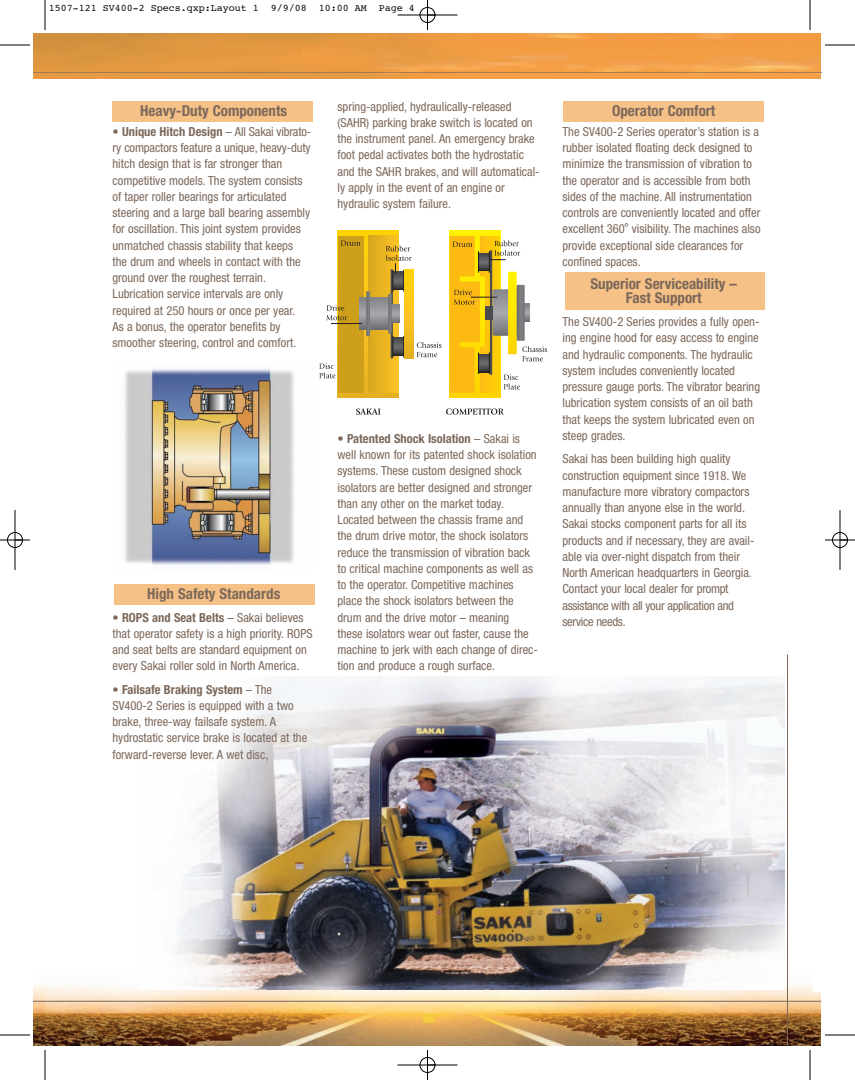
<style>
.page{position:relative;width:855px;height:1080px;background:#fff}
.page>*{position:absolute;margin:0;border:0;box-sizing:border-box;transform-origin:0 0}
.t1{font:700 condensed 15px/13.5px "Helvetica Neue";color:#7c685a;text-align:center}
.t2{font:700 condensed 15px "Helvetica Neue";color:#7c685a}
.t3{font:condensed 12.5px/16.2px "Helvetica Neue";color:#7c685a}
.t4{font:10px "Courier";color:#000}
.s1{font-weight:700}
.s2{font-size:17.5px}
</style>
<div class="page">
<img style="left:34px;top:34px;width:787px;height:45px">
<img style="left:44px;top:992px;width:777px;height:53px">
<img style="left:34px;top:976px;width:10px;height:69px">
<div style="left:112px;top:101px;width:201px;height:21px;background:#f5c187"></div>
<div style="left:563px;top:101px;width:201px;height:21px;background:#f5c187"></div>
<div style="left:114px;top:584px;width:201px;height:21px;background:#f5c187"></div>
<div style="left:565px;top:272px;width:200px;height:38px;background:#f5c187"></div>
<img style="left:176px;top:677px;width:608px;height:313px">
<hr style="left:34px;top:1001px;width:787px;height:1px;background:#7c685a">
<hr style="left:787px;top:655px;width:1px;height:391px;background:#7c685a">
<img style="left:34px;top:72px;width:787px;height:1px">
<svg style="left:338px;top:231px;width:61px;height:167px"></svg>
<svg style="left:368px;top:236px;width:31px;height:157px;background:#e5b222"></svg>
<hr style="left:391px;top:269px;width:2px;height:90px;background:#4b4c4d">
<div style="left:338px;top:236px;width:25px;height:157px;background:#cd9f1a"></div>
<svg style="left:359px;top:298px;width:29px;height:32px"></svg>
<svg style="left:392px;top:305px;width:8px;height:18px"></svg>
<svg style="left:366px;top:291px;width:4px;height:45px"></svg>
<svg style="left:388px;top:294px;width:4px;height:40px"></svg>
<svg style="left:393px;top:338px;width:10px;height:18px"></svg>
<svg style="left:392px;top:336px;width:1px;height:21px"></svg>
<svg style="left:403px;top:336px;width:1px;height:21px"></svg>
<svg style="left:404px;top:269px;width:9px;height:89px"></svg>
<svg style="left:319px;top:363px;width:17px;height:15px"></svg>
<svg style="left:417px;top:342px;width:25px;height:15px"></svg>
<svg style="left:341px;top:241px;width:20px;height:5px"></svg>
<svg style="left:326px;top:305px;width:21px;height:15px"></svg>
<hr style="left:331px;top:323px;width:31px;height:1px;background:#231f20">
<svg style="left:386px;top:246px;width:26px;height:46px"></svg>
<svg style="left:356px;top:408px;width:24px;height:7px"></svg>
<svg style="left:449px;top:231px;width:51px;height:167px"></svg>
<svg style="left:449px;top:236px;width:98px;height:157px"></svg>
<svg style="left:446px;top:408px;width:58px;height:7px"></svg>
<img style="left:124px;top:368px;width:170px;height:197px">
<hr style="left:45px;top:0;width:1px;height:30px;background:#000">
<hr style="left:0;top:45px;width:30px;height:1px;background:#000">
<hr style="left:810px;top:0;width:1px;height:30px;background:#000">
<hr style="left:825px;top:45px;width:30px;height:1px;background:#000">
<hr style="left:45px;top:1050px;width:1px;height:30px;background:#000">
<hr style="left:0;top:1035px;width:30px;height:1px;background:#000">
<hr style="left:810px;top:1050px;width:1px;height:30px;background:#000">
<hr style="left:825px;top:1035px;width:30px;height:1px;background:#000">
<hr style="left:398px;top:15px;width:60px;height:1px;background:#000">
<hr style="left:398px;top:1065px;width:60px;height:1px;background:#000">
<hr style="left:15px;top:510px;width:1px;height:60px;background:#000">
<hr style="left:840px;top:510px;width:1px;height:60px;background:#000">
<hr style="left:427px;top:0;width:1px;height:30px;background:#000">
<hr style="left:427px;top:1050px;width:1px;height:30px;background:#000">
<hr style="left:0;top:540px;width:30px;height:1px;background:#000">
<hr style="left:825px;top:540px;width:30px;height:1px;background:#000">
<div style="left:420px;top:7px;width:15px;height:16px;border:1px solid #000;border-radius:50%"></div>
<div style="left:420px;top:1057px;width:15px;height:16px;border:1px solid #000;border-radius:50%"></div>
<div style="left:7px;top:532px;width:16px;height:16px;border:1px solid #000;border-radius:50%"></div>
<div style="left:832px;top:532px;width:16px;height:16px;border:1px solid #000;border-radius:50%"></div>
<p class="t4" style="left:49px;top:4px;width:368px">1507-121 SV400-2 Specs.qxp:Layout 1 9/9/08 10:00 AM Page 4</p>
<p class="t1" style="left:140px;top:105px;width:148px">Heavy-Duty Components</p>
<p class="t3" style="left:112px;top:124px;width:200px"><span class="s1">• Unique Hitch Design</span> – All Sakai vibrato&shy;ry compactors feature a unique, heavy-duty hitch design that is far stronger than competitive models. The system consists of taper roller bearings for articulated steering and a large ball bearing assembly for oscillation. This joint system provides unmatched chassis stability that keeps<br>the drum and wheels in contact with the ground over the roughest terrain.<br>Lubrication service intervals are only required at 250 hours or once per year.<br>As a bonus, the operator benefits by smoother steering, control and comfort.</p>
<p class="t2" style="left:147px;top:589px;width:135px">High Safety Standards</p>
<p class="t3" style="left:112px;top:610px;width:202px"><span class="s1">• ROPS and Seat Belts</span> – Sakai believes that operator safety is a high priority. ROPS and seat belts are standard equipment on every Sakai roller sold in North America.</p>
<p class="t3" style="left:112px;top:682px;width:196px"><span class="s1">• Failsafe Braking System</span> – The SV400-2 Series is equipped with a two brake, three-way failsafe system. A hydrostatic service brake is located at the forward-reverse lever. A wet disc,</p>
<p class="t3" style="left:338px;top:99px;width:204px">spring-applied, hydraulically-released (SAHR) parking brake switch is located on the instrument panel. An emergency brake foot pedal activates both the hydrostatic and the SAHR brakes, and will automatical&shy;ly apply in the event of an engine or hydraulic system failure.</p>
<p class="t3" style="left:338px;top:431px;width:202px"><span class="s1">• Patented Shock Isolation</span> – Sakai is well known for its patented shock isolation systems. These custom designed shock isolators are better designed and stronger than any other on the market today.<br>Located between the chassis frame and the drum drive motor, the shock isolators reduce the transmission of vibration back to critical machine components as well as to the operator. Competitive machines place the shock isolators between the drum and the drive motor – meaning<br>these isolators wear out faster, cause the machine to jerk with each change of direc&shy;tion and produce a rough surface.</p>
<p class="t1" style="left:612px;top:105px;width:105px">Operator Comfort</p>
<p class="t3" style="left:562px;top:124px;width:200px">The SV400-2 Series operator’s station is a rubber isolated floating deck designed to minimize the transmission of vibration to the operator and is accessible from both sides of the machine. All instrumentation controls are conveniently located and offer excellent 360<span class="s2">˚</span> visibility. The machines also provide exceptional side clearances for confined spaces.</p>
<p class="t1" style="left:590px;top:279px;width:148px">Superior Serviceability –<br>Fast Support</p>
<p class="t3" style="left:562px;top:315px;width:199px">The SV400-2 Series provides a fully open&shy;ing engine hood for easy access to engine and hydraulic components. The hydraulic system includes conveniently located pressure gauge ports. The vibrator bearing lubrication system consists of an oil bath that keeps the system lubricated even on steep grades.</p>
<p class="t3" style="left:562px;top:452px;width:193px">Sakai has been building high quality construction equipment since 1918. We manufacture more vibratory compactors annually than anyone else in the world.<br>Sakai stocks component parts for all its products and if necessary, they are avail&shy;able via over-night dispatch from their North American headquarters in Georgia.<br>Contact your local dealer for prompt assistance with all your application and service needs.</p>
</div>
